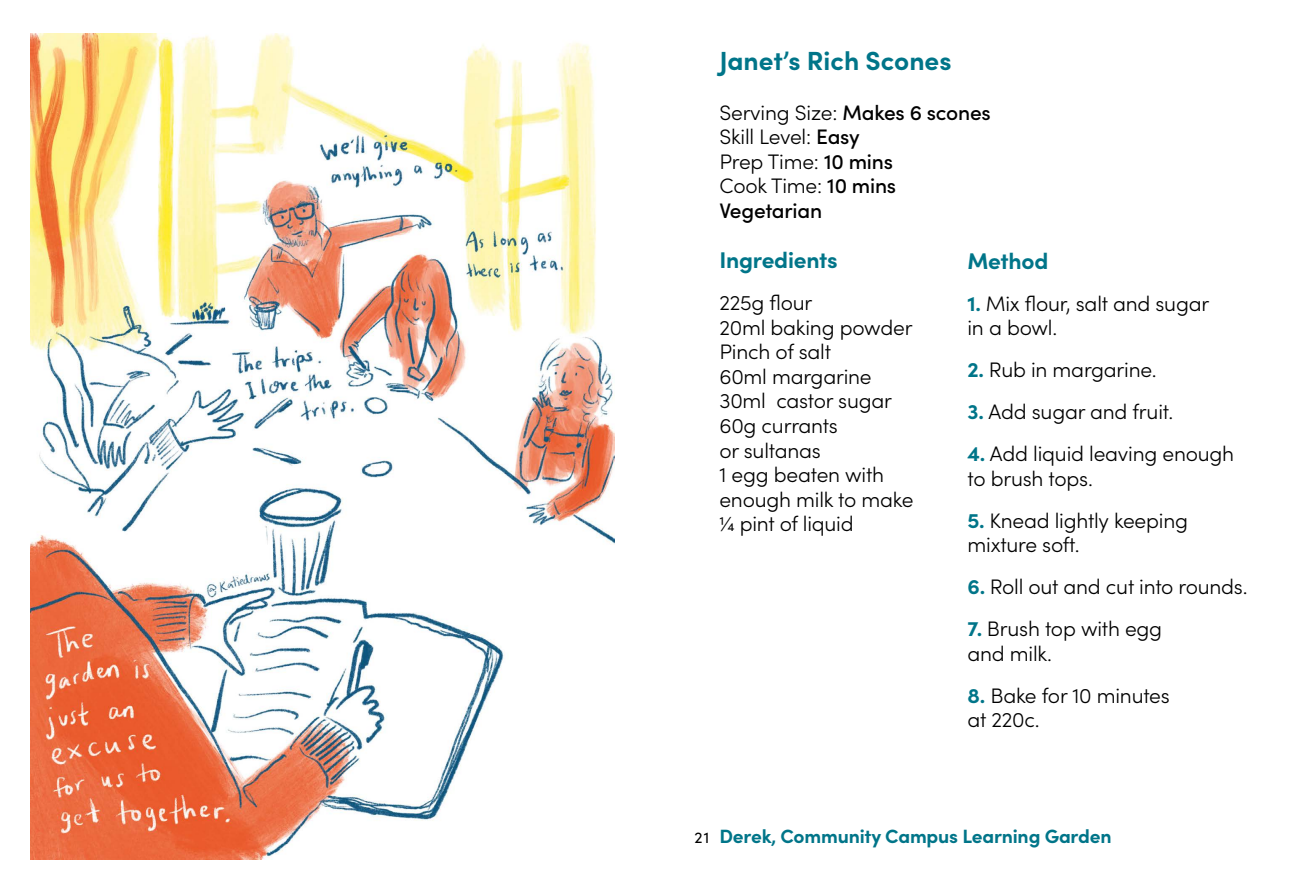
<style>
.page{position:relative;width:1290px;height:893px;background:#fff}
.page>*{position:absolute;margin:0;border:0;box-sizing:border-box;transform-origin:0 0}
.t1{font:700 26.25px "Sofia Pro";color:#007589}
.t2{font:700 22.75px "Sofia Pro";letter-spacing:-.01em;color:#007589}
.t3{font:300 21px/24.5px "Sofia Pro";letter-spacing:-.01em;color:#000}
.t4{font:700 19.25px "Sofia Pro";letter-spacing:-.01em;color:#007589}
.t5{font:15.75px "Sofia Pro";color:#000}
.s1{font-weight:500}
.s2{font-weight:700;color:#007589}
</style>
<div class="page">
<img style="left:31px;top:34px;width:583px;height:825px">
<p class="t1" style="left:719px;top:40px;width:234px">Janet’s Rich Scones</p>
<p class="t3" style="left:719px;top:99px;width:273px">Serving Size: <span class="s1">Makes 6 scones<br></span>Skill Level: <span class="s1">Easy<br></span>Prep Time: <span class="s1">10 mins<br></span>Cook Time: <span class="s1">10 mins<br>Vegetarian</span></p>
<p class="t2" style="left:719px;top:243px;width:120px">Ingredients</p>
<p class="t3" style="left:719px;top:290px;width:196px">225g flour<br>20ml baking powder<br>Pinch of salt<br>60ml margarine<br>30ml castor sugar<br>60g currants<br>or sultanas<br>1 egg beaten with enough milk to make ¼ pint of liquid</p>
<p class="t2" style="left:967px;top:243px;width:82px">Method</p>
<p class="t3" style="left:967px;top:290px;width:243px"><span class="s2">1.</span> Mix flour, salt and sugar in a bowl.</p>
<p class="t3" style="left:967px;top:356px;width:191px"><span class="s2">2.</span> Rub in margarine.</p>
<p class="t3" style="left:967px;top:398px;width:207px"><span class="s2">3.</span> Add sugar and fruit.</p>
<p class="t3" style="left:967px;top:440px;width:268px"><span class="s2">4.</span> Add liquid leaving enough to brush tops.</p>
<p class="t3" style="left:967px;top:507px;width:222px"><span class="s2">5.</span> Knead lightly keeping mixture soft.</p>
<p class="t3" style="left:967px;top:573px;width:282px"><span class="s2">6.</span> Roll out and cut into rounds.</p>
<p class="t3" style="left:967px;top:615px;width:196px"><span class="s2">7.</span> Brush top with egg and milk.</p>
<p class="t3" style="left:967px;top:682px;width:204px"><span class="s2">8.</span> Bake for 10 minutes at 220c.</p>
<p class="t5" style="left:694px;top:826px;width:16px">21</p>
<p class="t4" style="left:719px;top:822px;width:394px">Derek, Community Campus Learning Garden</p>
</div>
